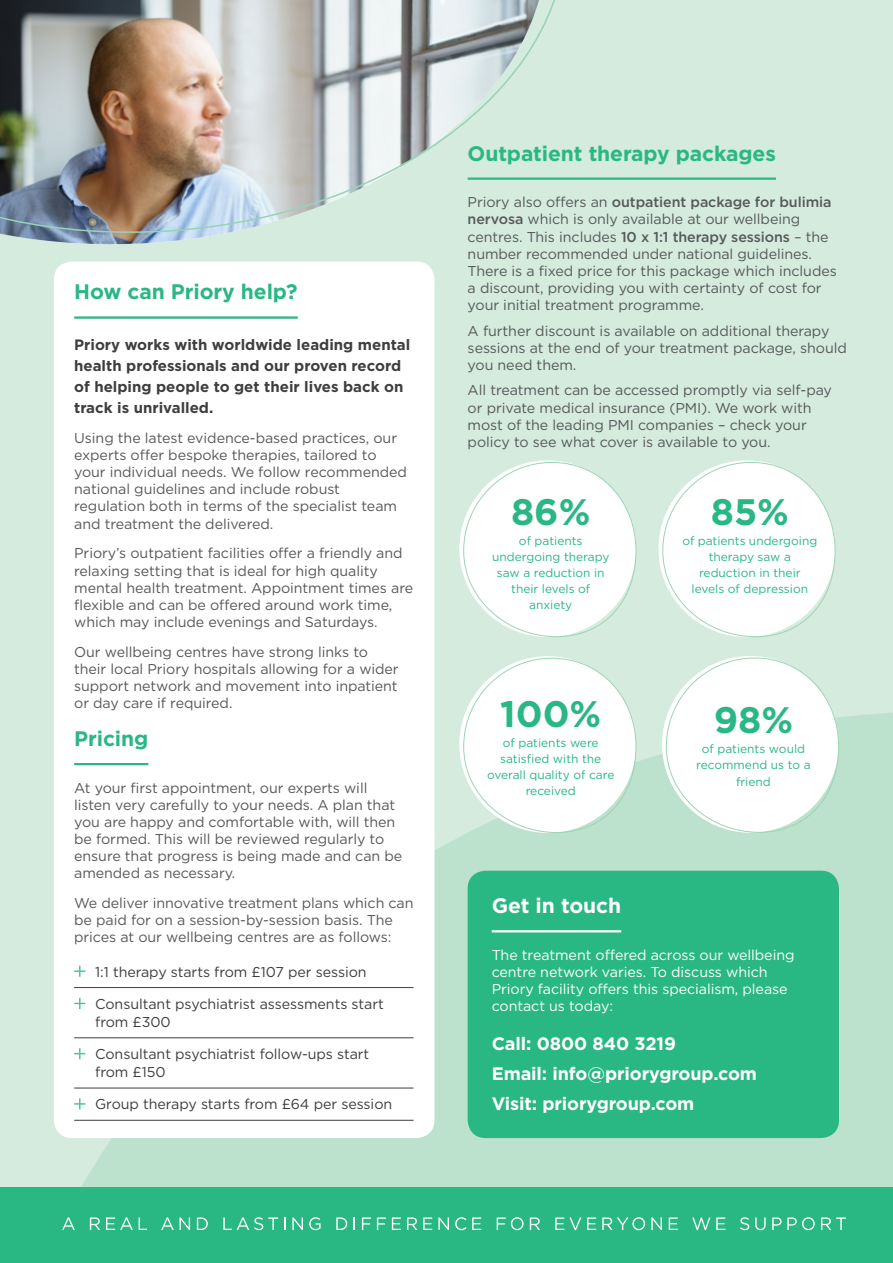
<style>
.page{position:relative;width:893px;height:1263px;background:#fff}
.page>*{position:absolute;margin:0;border:0;box-sizing:border-box;transform-origin:0 0}
.t1{font:700 36.9px "Gotham";color:#29b784}
.t2{font:700 21px "Gotham";letter-spacing:-.005em;color:#29b784}
.t3{font:700 21px "Gotham";letter-spacing:-.005em;color:#fff}
.t4{font:700 18px "Gotham";letter-spacing:-.005em;color:#fff}
.t5{font:700 15px/21px "Gotham";color:#3e3e3f}
.t6{font:14.25px/17.1px "Gotham";letter-spacing:-.005em;color:#57585a}
.t7{font:14.25px/18px "Gotham";letter-spacing:-.005em;color:#3e3e3f}
.t8{font:14.25px/17.1px "Gotham";letter-spacing:-.005em;color:#fff}
.t9{font:12px/16px "Gotham";color:#29b784;text-align:center}
.s1{font-weight:500}
</style>
<div class="page">
<div style="left:0;top:0;width:893px;height:1251px;background:#d4ebde"></div>
<svg style="left:0;top:632px;width:893px;height:556px;fill:#bce1cd"></svg>
<hr style="left:468px;top:178px;width:308px;height:2px;background:#29b784">
<img style="left:0;top:0;width:576px;height:245px">
<div style="left:459px;top:460px;width:177px;height:177px;background:#fff;border-radius:50%"></div>
<div style="left:459px;top:656px;width:177px;height:177px;background:#fff;border-radius:50%"></div>
<div style="left:662px;top:656px;width:177px;height:177px;background:#fff;border-radius:50%"></div>
<div style="left:658px;top:460px;width:177px;height:177px;background:#fff;border-radius:50%"></div>
<div style="left:468px;top:871px;width:371px;height:267px;background:#29b784;border-radius:18px"></div>
<hr style="left:492px;top:930px;width:129px;height:2px;background:#fff">
<div style="left:0;top:1188px;width:893px;height:75px;background:#29b784"></div>
<svg style="left:62px;top:1217px;width:13px;height:13px"></svg>
<svg style="left:90px;top:1217px;width:10px;height:13px"></svg>
<svg style="left:106px;top:1217px;width:27px;height:13px"></svg>
<svg style="left:139px;top:1217px;width:8px;height:13px"></svg>
<svg style="left:161px;top:1217px;width:29px;height:13px"></svg>
<svg style="left:197px;top:1217px;width:11px;height:13px"></svg>
<svg style="left:223px;top:1217px;width:55px;height:13px"></svg>
<svg style="left:284px;top:1217px;width:1px;height:13px"></svg>
<svg style="left:292px;top:1217px;width:11px;height:13px"></svg>
<svg style="left:309px;top:1217px;width:12px;height:13px"></svg>
<svg style="left:336px;top:1217px;width:11px;height:13px"></svg>
<svg style="left:354px;top:1217px;width:1px;height:13px"></svg>
<svg style="left:362px;top:1217px;width:9px;height:13px"></svg>
<svg style="left:377px;top:1217px;width:9px;height:13px"></svg>
<svg style="left:392px;top:1217px;width:9px;height:13px"></svg>
<svg style="left:407px;top:1217px;width:10px;height:13px"></svg>
<svg style="left:423px;top:1217px;width:9px;height:13px"></svg>
<svg style="left:438px;top:1217px;width:11px;height:13px"></svg>
<svg style="left:455px;top:1217px;width:11px;height:13px"></svg>
<svg style="left:472px;top:1217px;width:9px;height:13px"></svg>
<svg style="left:497px;top:1217px;width:27px;height:13px"></svg>
<svg style="left:530px;top:1217px;width:10px;height:13px"></svg>
<svg style="left:555px;top:1217px;width:26px;height:13px"></svg>
<svg style="left:587px;top:1217px;width:9px;height:13px"></svg>
<svg style="left:602px;top:1217px;width:43px;height:13px"></svg>
<svg style="left:651px;top:1217px;width:11px;height:13px"></svg>
<svg style="left:669px;top:1217px;width:9px;height:13px"></svg>
<svg style="left:692px;top:1217px;width:18px;height:13px"></svg>
<svg style="left:716px;top:1217px;width:9px;height:13px"></svg>
<svg style="left:740px;top:1217px;width:9px;height:13px"></svg>
<svg style="left:755px;top:1217px;width:11px;height:13px"></svg>
<svg style="left:772px;top:1217px;width:43px;height:13px"></svg>
<svg style="left:821px;top:1217px;width:25px;height:13px"></svg>
<div style="left:54px;top:261px;width:380px;height:877px;background:#fff;border-radius:18px"></div>
<hr style="left:74px;top:316px;width:224px;height:3px;background:#29b784">
<hr style="left:74px;top:763px;width:74px;height:2px;background:#29b784">
<hr style="left:74px;top:987px;width:340px;height:1px;background:#3e3e3f">
<hr style="left:74px;top:1037px;width:340px;height:1px;background:#3e3e3f">
<hr style="left:74px;top:1088px;width:340px;height:1px;background:#3e3e3f">
<hr style="left:74px;top:1120px;width:340px;height:1px;background:#3e3e3f">
<svg style="left:74px;top:966px;width:11px;height:11px"></svg>
<svg style="left:74px;top:998px;width:11px;height:11px"></svg>
<svg style="left:74px;top:1048px;width:11px;height:11px"></svg>
<svg style="left:74px;top:1098px;width:11px;height:11px"></svg>
<p class="t2" style="left:74px;top:278px;width:225px">How can Priory help?</p>
<p class="t5" style="left:74px;top:334px;width:338px">Priory works with worldwide leading mental health professionals and our proven record of helping people to get their lives back on track is unrivalled.</p>
<p class="t6" style="left:74px;top:429px;width:334px">Using the latest evidence-based practices, our experts offer bespoke therapies, tailored to your individual needs. We follow recommended national guidelines and include robust regulation both in terms of the specialist team and treatment the delivered.</p>
<p class="t6" style="left:74px;top:544px;width:340px">Priory’s outpatient facilities offer a friendly and relaxing setting that is ideal for high quality mental health treatment. Appointment times are flexible and can be offered around work time, which may include evenings and Saturdays.</p>
<p class="t6" style="left:74px;top:643px;width:326px">Our wellbeing centres have strong links to their local Priory hospitals allowing for a wider support network and movement into inpatient or day care if required.</p>
<p class="t2" style="left:74px;top:725px;width:76px">Pricing</p>
<p class="t6" style="left:74px;top:779px;width:330px">At your first appointment, our experts will listen very carefully to your needs. A plan that you are happy and comfortable with, will then be formed. This will be reviewed regularly to ensure that progress is being made and can be amended as necessary.</p>
<p class="t6" style="left:74px;top:894px;width:341px">We deliver innovative treatment plans which can be paid for on a session-by-session basis. The prices at our wellbeing centres are as follows:</p>
<p class="t7" style="left:95px;top:962px;width:273px">1:1 therapy starts from £107 per session</p>
<p class="t7" style="left:95px;top:995px;width:290px">Consultant psychiatrist assessments start from £300</p>
<p class="t7" style="left:95px;top:1045px;width:276px">Consultant psychiatrist follow-ups start from £150</p>
<p class="t7" style="left:95px;top:1095px;width:299px">Group therapy starts from £64 per session</p>
<p class="t2" style="left:468px;top:139px;width:310px">Outpatient therapy packages</p>
<p class="t6" style="left:468px;top:193px;width:371px">Priory also offers an <span class="s1">outpatient package for bulimia nervosa</span> which is only available at our wellbeing centres. This includes <span class="s1">10 x 1:1 therapy sessions</span> – the number recommended under national guidelines.<br>There is a fixed price for this package which includes a discount, providing you with certainty of cost for your initial treatment programme.</p>
<p class="t6" style="left:468px;top:322px;width:381px">A further discount is available on additional therapy sessions at the end of your treatment package, should you need them.</p>
<p class="t6" style="left:468px;top:381px;width:366px">All treatment can be accessed promptly via self-pay or private medical insurance (PMI). We work with most of the leading PMI companies – check your policy to see what cover is available to you.</p>
<p class="t1" style="left:511px;top:488px;width:81px">86%</p>
<p class="t9" style="left:492px;top:532px;width:119px">of patients undergoing therapy saw a reduction in their levels of anxiety</p>
<p class="t1" style="left:500px;top:690px;width:103px">100%</p>
<p class="t9" style="left:487px;top:735px;width:129px">of patients were satisfied with the overall quality of care received</p>
<p class="t1" style="left:711px;top:488px;width:80px">85%</p>
<p class="t9" style="left:682px;top:532px;width:136px">of patients undergoing therapy saw a reduction in their levels of depression</p>
<p class="t1" style="left:714px;top:696px;width:81px">98%</p>
<p class="t9" style="left:696px;top:741px;width:116px">of patients would recommend us to a friend</p>
<p class="t3" style="left:492px;top:892px;width:131px">Get in touch</p>
<p class="t8" style="left:492px;top:946px;width:304px">The treatment offered across our wellbeing centre network varies. To discuss which Priory facility offers this specialism, please contact us today:</p>
<p class="t4" style="left:492px;top:1032px;width:186px">Call: 0800 840 3219</p>
<p class="t4" style="left:492px;top:1062px;width:267px">Email: info@priorygroup.com</p>
<p class="t4" style="left:492px;top:1092px;width:204px">Visit: priorygroup.com</p>
</div>
